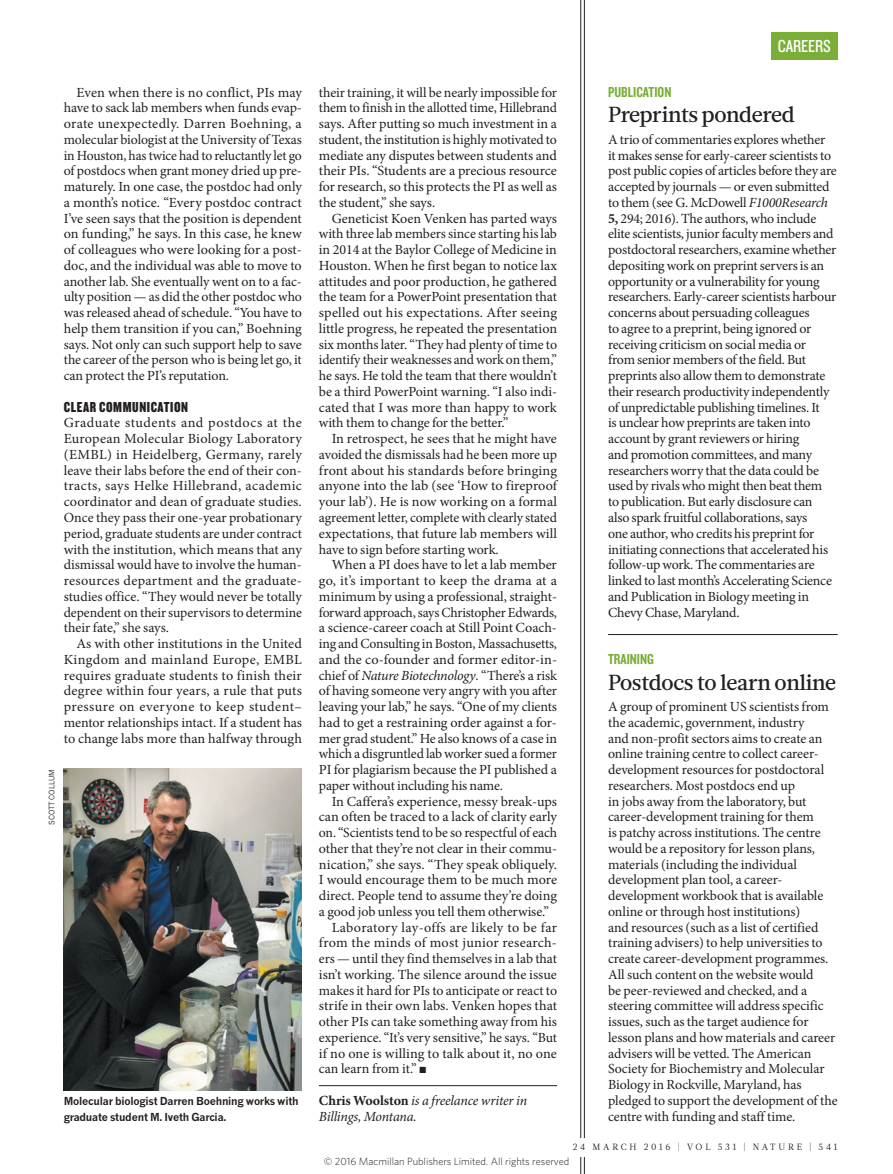
<style>
.page{position:relative;width:893px;height:1174px;background:#fff}
.page>*{position:absolute;margin:0;border:0;box-sizing:border-box;transform-origin:0 0}
.BRIEF_HEAD{font:500 21.75px "Glosa Math";letter-spacing:-.02em;color:#231f20}
.t1{font:18px "Knockout 29 Junior Ltweight";letter-spacing:-.005em;color:#fff}
.BRIEF_STRAP{font:15px "Knockout 49 Liteweight";color:#7aae36}
.CROSSHEAD{font:15px "Knockout 69 Full Liteweight";letter-spacing:.04em;color:#231f20}
.BODY_INDENT{font:13.95px/15.8px "Minion Pro";letter-spacing:-.005em;color:#231f20;text-align:justify}
.BRIEF_BODY{font:13.95px/15.8px "Minion Pro";letter-spacing:-.015em;color:#231f20}
.BRIEF_BODY_LAST{font:13.95px/15.8px "Minion Pro";letter-spacing:-.005em;color:#231f20}
.BODY_1ST_PARA{font:13.95px/15.8px "Minion Pro";letter-spacing:-.005em;color:#231f20;text-align:justify}
.AUTHOR_DETAILS{font:italic 13.95px/15.8px "Minion Pro";letter-spacing:-.015em;color:#231f20}
.PIC_CAPTION{font:700 10.8px/15.8px "News Gothic MTOT";letter-spacing:-.02em;color:#231f20}
.t2{font:300 10.5px "Whitney";color:#231f20}
.t3{font:9px "Glosa Math";letter-spacing:.3em;color:#231f20}
.PIC_CREDIT{font:7.5px "News Gothic MTOT";color:#231f20}
.s1{font-style:italic}
.s2{font-weight:700;font-style:normal}
.s3{font-weight:700}
</style>
<div class="page">
<hr style="left:584px;top:0;width:1px;height:1174px;background:#231f20">
<hr style="left:580px;top:0;width:1px;height:1174px;background:#231f20">
<hr style="left:608px;top:634px;width:230px;height:1px;background:#231f20">
<hr style="left:319px;top:1085px;width:238px;height:1px;background:#231f20">
<img style="left:64px;top:769px;width:238px;height:321px">
<div style="left:476px;top:1137px;width:362px;height:19px;background:#fff"></div>
<div style="left:771px;top:32px;width:67px;height:27px;background:#7aae36"></div>
<p class="BODY_INDENT" style="left:64px;top:84px;width:240px;text-indent:13px">Even when there is no conflict, PIs may have to sack lab members when funds evap&shy;orate unexpectedly. Darren Boehning, a molecular biologist at the University of Texas in Houston, has twice had to reluctantly let go of postdocs when grant money dried up pre&shy;maturely. In one case, the postdoc had only a month’s notice. “Every postdoc contract I’ve seen says that the position is dependent on funding,” he says. In this case, he knew of colleagues who were looking for a post&shy;doc, and the individual was able to move to another lab. She eventually went on to a fac&shy;ulty position — as did the other postdoc who was released ahead of schedule. “You have to help them transition if you can,” Boehning says. Not only can such support help to save the career of the person who is being let go, it can protect the PI’s reputation.</p>
<p class="CROSSHEAD" style="left:64px;top:397px;width:126px">CLEAR COMMUNICATION</p>
<p class="BODY_1ST_PARA" style="left:64px;top:415px;width:240px">Graduate students and postdocs at the European Molecular Biology Laboratory (EMBL) in Heidelberg, Germany, rarely leave their labs before the end of their con&shy;tracts, says Helke Hillebrand, academic coordinator and dean of graduate studies.<br>Once they pass their one-year probationary period, graduate students are under contract with the institution, which means that any dismissal would have to involve the human&shy;resources department and the graduate&shy;studies office. “They would never be totally dependent on their supervisors to determine their fate,” she says.</p>
<p class="BODY_INDENT" style="left:64px;top:636px;width:240px;text-indent:13px">As with other institutions in the United Kingdom and mainland Europe, EMBL requires graduate students to finish their degree within four years, a rule that puts pressure on everyone to keep student– mentor relationships intact. If a student has to change labs more than halfway through</p>
<p class="PIC_CREDIT" style="left:47px;top:825px;width:57px;rotate:-90deg">SCOTT COLLUM</p>
<p class="PIC_CAPTION" style="left:64px;top:1093px;width:236px">Molecular biologist Darren Boehning works with graduate student M. Iveth Garcia.</p>
<p class="BODY_INDENT" style="left:319px;top:84px;width:240px">their training, it will be nearly impossible for them to finish in the allotted time, Hillebrand says. After putting so much investment in a student, the institution is highly motivated to mediate any disputes between students and their PIs. “Students are a precious resource for research, so this protects the PI as well as the student,” she says.</p>
<p class="BODY_INDENT" style="left:319px;top:210px;width:240px;text-indent:13px">Geneticist Koen Venken has parted ways with three lab members since starting his lab in 2014 at the Baylor College of Medicine in Houston. When he first began to notice lax attitudes and poor production, he gathered the team for a PowerPoint presentation that spelled out his expectations. After seeing little progress, he repeated the presentation six months later. “They had plenty of time to identify their weaknesses and work on them,” he says. He told the team that there wouldn’t be a third PowerPoint warning. “I also indi&shy;cated that I was more than happy to work with them to change for the better.”</p>
<p class="BODY_INDENT" style="left:319px;top:431px;width:240px;text-indent:13px">In retrospect, he sees that he might have avoided the dismissals had he been more up front about his standards before bringing anyone into the lab (see ‘How to fireproof your lab’). He is now working on a formal agreement letter, complete with clearly stated expectations, that future lab members will have to sign before starting work.</p>
<p class="BODY_INDENT" style="left:319px;top:557px;width:240px;text-indent:13px">When a PI does have to let a lab member go, it’s important to keep the drama at a minimum by using a professional, straight&shy;forward approach, says Christopher Edwards, a science-career coach at Still Point Coach&shy;ing and Consulting in Boston, Massachusetts, and the co-founder and former editor-in&shy;chief of <span class="s1">Nature Biotechnology</span>. “There’s a risk of having someone very angry with you after leaving your lab,” he says. “One of my clients had to get a restraining order against a for&shy;mer grad student.” He also knows of a case in which a disgruntled lab worker sued a former PI for plagiarism because the PI published a paper without including his name.</p>
<p class="BODY_INDENT" style="left:319px;top:793px;width:240px;text-indent:13px">In Caffera’s experience, messy break-ups can often be traced to a lack of clarity early on. “Scientists tend to be so respectful of each other that they’re not clear in their commu&shy;nication,” she says. “They speak obliquely.<br>I would encourage them to be much more direct. People tend to assume they’re doing a good job unless you tell them otherwise.”</p>
<p class="BODY_INDENT" style="left:319px;top:919px;width:240px;text-indent:13px">Laboratory lay-offs are likely to be far from the minds of most junior research&shy;ers — until they find themselves in a lab that isn’t working. The silence around the issue makes it hard for PIs to anticipate or react to strife in their own labs. Venken hopes that other PIs can take something away from his experience. “It’s very sensitive,” he says. “But if no one is willing to talk about it, no one can learn from it.” ■</p>
<p class="AUTHOR_DETAILS" style="left:319px;top:1093px;width:210px"><span class="s2">Chris Woolston</span> is a freelance writer in<br>Billings, Montana.</p>
<p class="t1" style="left:778px;top:34px;width:55px">CAREERS</p>
<p class="BRIEF_STRAP" style="left:608px;top:82px;width:65px">PUBLICATION</p>
<p class="BRIEF_HEAD" style="left:608px;top:100px;width:188px">Preprints pondered</p>
<p class="BRIEF_BODY" style="left:608px;top:132px;width:230px">A trio of commentaries explores whether<br>it makes sense for early-career scientists to post public copies of articles before they are accepted by journals — or even submitted to them (see G. McDowell <span class="s1">F1000Research </span><span class="s3">5,</span> 294; 2016). The authors, who include elite scientists, junior faculty members and postdoctoral researchers, examine whether depositing work on preprint servers is an opportunity or a vulnerability for young researchers. Early-career scientists harbour concerns about persuading colleagues<br>to agree to a preprint, being ignored or receiving criticism on social media or<br>from senior members of the field. But preprints also allow them to demonstrate their research productivity independently of unpredictable publishing timelines. It<br>is unclear how preprints are taken into account by grant reviewers or hiring<br>and promotion committees, and many researchers worry that the data could be used by rivals who might then beat them to publication. But early disclosure can also spark fruitful collaborations, says<br>one author, who credits his preprint for initiating connections that accelerated his follow-up work. The commentaries are linked to last month’s Accelerating Science and Publication in Biology meeting in Chevy Chase, Maryland.</p>
<p class="BRIEF_STRAP" style="left:608px;top:649px;width:47px">TRAINING</p>
<p class="BRIEF_HEAD" style="left:608px;top:667px;width:230px">Postdocs to learn online</p>
<p class="BRIEF_BODY_LAST" style="left:608px;top:699px;width:231px">A group of prominent US scientists from the academic, government, industry<br>and non-profit sectors aims to create an online training centre to collect career&shy;development resources for postdoctoral researchers. Most postdocs end up<br>in jobs away from the laboratory, but career-development training for them<br>is patchy across institutions. The centre would be a repository for lesson plans, materials (including the individual development plan tool, a career&shy;development workbook that is available online or through host institutions)<br>and resources (such as a list of certified training advisers) to help universities to create career-development programmes.<br>All such content on the website would<br>be peer-reviewed and checked, and a steering committee will address specific issues, such as the target audience for lesson plans and how materials and career advisers will be vetted. The American Society for Biochemistry and Molecular Biology in Rockville, Maryland, has pledged to support the development of the centre with funding and staff time.</p>
<p class="t3" style="left:573px;top:1141px;width:266px">24 MARCH 2016 | VOL 531 | NATURE | 541</p>
<p class="t2" style="left:324px;top:1154px;width:247px">© 2016 Macmillan Publishers Limited. All rights reserved</p>
</div>
